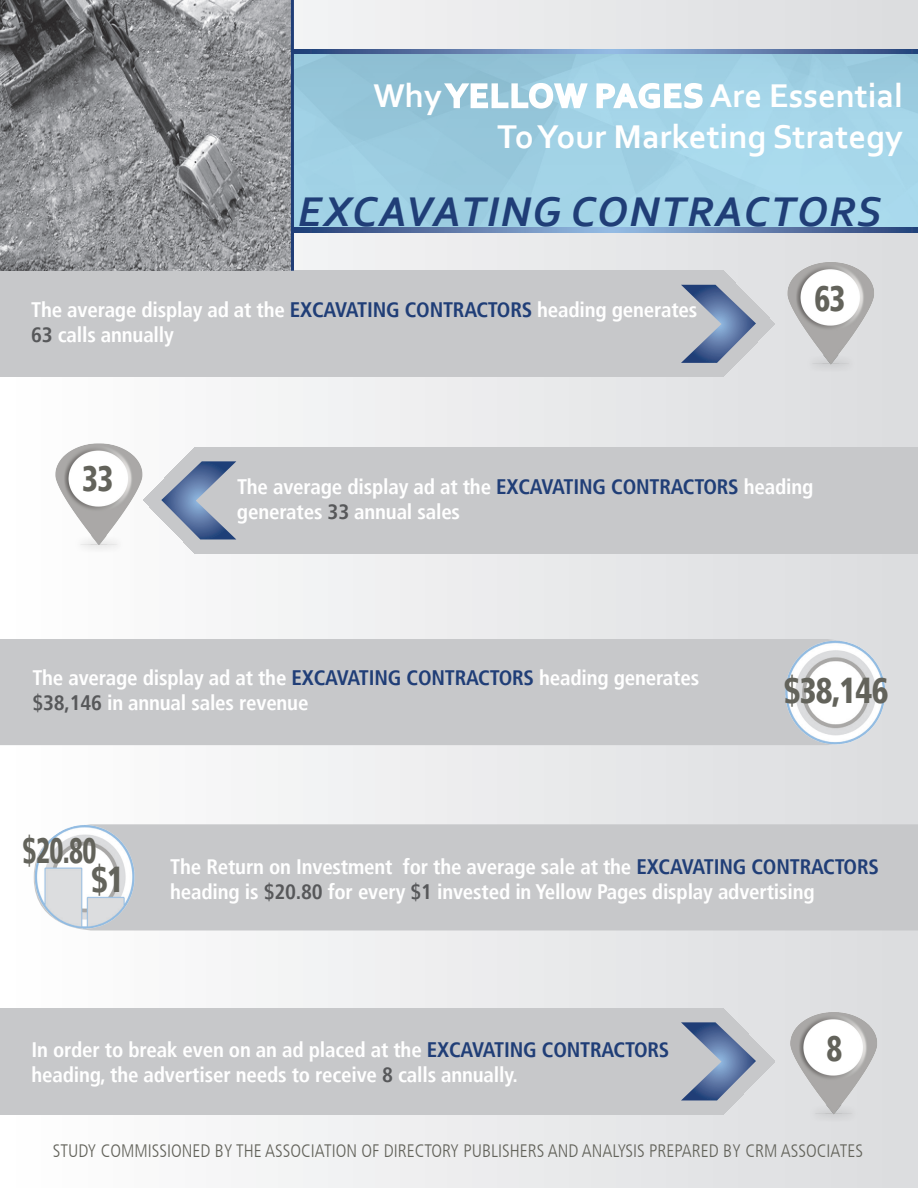
<style>
.page{position:relative;width:918px;height:1188px;background:#fff}
.page>*{position:absolute;margin:0;border:0;box-sizing:border-box;transform-origin:0 0}
.t1{font:italic 700 43.5px "Corbel";letter-spacing:.04em;color:#203e77}
.t2{font:900 condensed 36px/28.8px "Frutiger LT";letter-spacing:-.025em;color:#63635b;scale:.75 1}
.t3{font:900 condensed 36px "Frutiger LT";letter-spacing:-.025em;color:#63635b;scale:.9 1}
.t4{font:900 condensed 36px "Frutiger LT";letter-spacing:-.025em;color:#63635b;scale:.85 1}
.t5{font:700 34.5px/41.4px "Corbel";color:#fff;text-align:right}
.t6{font:700 condensed 21px/25.2px "Frutiger LT";letter-spacing:-.01em;color:#fff}
.t7{font:300 condensed 18px "Frutiger LT";color:#63635b}
.s1{color:#203e77}
.s2{color:#57585a}
</style>
<div class="page">
<div style="left:1px;top:1px;width:916px;height:1186px;background:linear-gradient(to right,#fffefe,#dbdcde)"></div>
<svg style="left:294px;top:54px;width:624px;height:174px;background:#9ecfe3"></svg>
<img style="left:770px;top:248px;width:148px;height:146px">
<div style="left:0;top:639px;width:770px;height:106px;background:#c7c8ca"></div>
<img style="left:34px;top:429px;width:117px;height:131px">
<img style="left:778px;top:1006px;width:117px;height:126px">
<img style="left:770px;top:619px;width:121px;height:134px">
<div style="left:143px;top:824px;width:775px;height:106px;background:#c7c8ca"></div>
<img style="left:27px;top:815px;width:116px;height:125px">
<svg style="left:294px;top:49px;width:624px;height:5px;background:#5f7cab"></svg>
<svg style="left:294px;top:228px;width:624px;height:4px;background:#5f7cab"></svg>
<div style="left:0;top:271px;width:775px;height:106px;background:#c7c8ca"></div>
<svg style="left:681px;top:285px;width:75px;height:78px;background:#919fb6"></svg>
<div style="left:143px;top:447px;width:775px;height:106px;background:#c7c8ca"></div>
<svg style="left:161px;top:461px;width:75px;height:78px;background:#93a0b8"></svg>
<div style="left:0;top:1008px;width:775px;height:107px;background:#c7c8ca"></div>
<svg style="left:681px;top:1022px;width:75px;height:78px;background:#929fb7"></svg>
<svg style="left:442px;top:81px;width:147px;height:29px"></svg>
<svg style="left:595px;top:76px;width:109px;height:34px"></svg>
<img style="left:0;top:0;width:291px;height:271px">
<hr style="left:291px;top:0;width:3px;height:271px;background:#203e77">
<h3 class="t5" style="left:373px;top:74px;width:531px">Why Yellow Pages Are Essential<br>To Your Marketing Strategy</h3>
<h1 class="t1" style="left:298px;top:185px;width:585px">EXCAVATING CONTRACTORS</h1>
<p class="t6" style="left:31px;top:297px;width:668px">The average display ad at the <span class="s1">Excavating Contractors</span> heading generates<br><span class="s2">63</span> calls annually</p>
<h2 class="t4" style="left:814px;top:277px;width:38px">63</h2>
<h2 class="t4" style="left:82px;top:457px;width:38px">33</h2>
<p class="t6" style="left:237px;top:474px;width:578px">The average display ad at the <span class="s1">Excavating Contractors</span> heading generates <span class="s2">33</span> annual sales</p>
<p class="t6" style="left:32px;top:665px;width:668px">The average display ad at the <span class="s1">Excavating Contractors</span> heading generates <span class="s2">$38,146</span> in annual sales revenue</p>
<h2 class="t3" style="left:784px;top:669px;width:118px">$38,146</h2>
<h2 class="t2" style="left:91px;top:836px;width:45px;text-indent:-69px">$20.80 $1</h2>
<p class="t6" style="left:170px;top:854px;width:710px">The Return on Investment for the average sale at the <span class="s1">Excavating Contractors </span>heading is <span class="s2">$20.80</span> for every <span class="s2">$1</span> invested in Yellow Pages display advertising</p>
<p class="t6" style="left:31px;top:1037px;width:639px">In order to break even on an ad placed at the <span class="s1">Excavating Contractors </span>heading, the advertiser needs to receive <span class="s2">8</span> calls annually.</p>
<h2 class="t4" style="left:827px;top:1027px;width:20px">8</h2>
<p class="t7" style="left:53px;top:1140px;width:704px">STUDY COMMISSIONED BY THE ASSOCIATION OF DIRECTORY PUBLISHERS AND ANALYSIS PREPARED BY CRM</p>
<p class="t7" style="left:781px;top:1140px;width:82px">ASSOCIATES</p>
</div>
